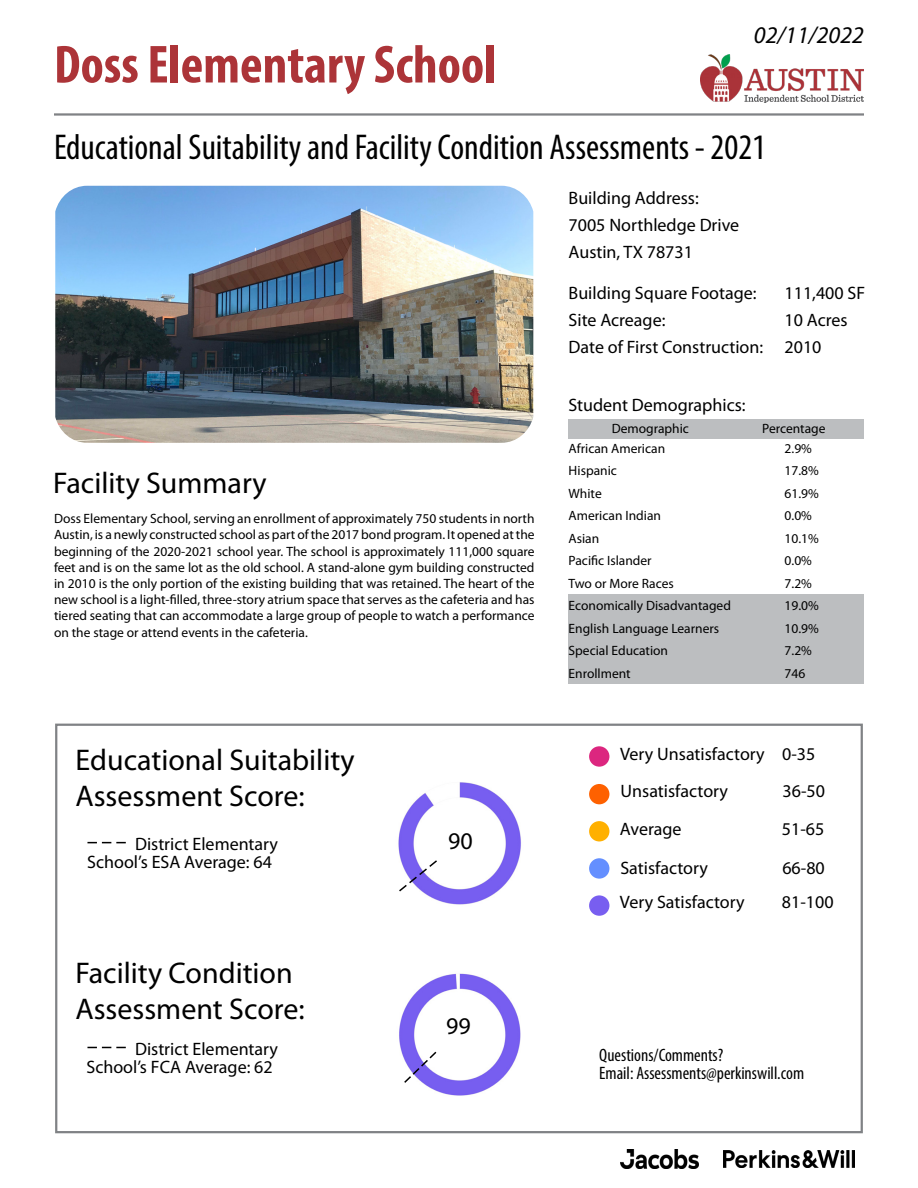
<style>
.page{position:relative;width:918px;height:1188px;background:#fff}
.page>*{position:absolute;margin:0;border:0;box-sizing:border-box;transform-origin:0 0}
.t1{font:700 condensed 54px "Myriad Pro";color:#ac3438}
.t2{font:condensed 36px "Myriad Pro";color:#000}
.t3{font:30px/36px "Myriad Pro";color:#000}
.t4{font:italic 24px "Myriad Pro";color:#000}
.t5{font:24px "Myriad Pro";color:#000}
.t6{font:18px/27px "Myriad Pro";color:#000}
.t7{font:condensed 18px/18px "Myriad Pro";color:#000}
.t8{font:13.5px/16.2px "Myriad Pro";color:#000;text-align:justify}
</style>
<div class="page">
<div style="left:568px;top:420px;width:296px;height:19px;background:#bcbec0"></div>
<div style="left:568px;top:594px;width:296px;height:90px;background:#bcbec0"></div>
<img style="left:701px;top:54px;width:162px;height:48px">
<hr style="left:54px;top:113px;width:810px;height:3px;background:#808285">
<img style="left:55px;top:186px;width:478px;height:257px">
<svg style="left:55px;top:723px;width:808px;height:411px"></svg>
<svg style="left:397px;top:859px;width:42px;height:34px"></svg>
<svg style="left:87px;top:842px;width:39px;height:1px"></svg>
<svg style="left:403px;top:1050px;width:35px;height:34px"></svg>
<svg style="left:87px;top:1047px;width:39px;height:1px"></svg>
<div style="left:589px;top:746px;width:20px;height:21px;background:#dc267f;border-radius:50%"></div>
<div style="left:589px;top:784px;width:20px;height:20px;background:#fe6100;border-radius:50%"></div>
<div style="left:589px;top:821px;width:20px;height:20px;background:#ffb000;border-radius:50%"></div>
<div style="left:589px;top:858px;width:20px;height:21px;background:#648fff;border-radius:50%"></div>
<div style="left:589px;top:895px;width:20px;height:21px;background:#785ef0;border-radius:50%"></div>
<img style="left:621px;top:1150px;width:78px;height:19px">
<img style="left:723px;top:1151px;width:131px;height:16px">
<h1 class="t1" style="left:54px;top:31px;width:444px">Doss Elementary School</h1>
<h3 class="t4" style="left:754px;top:20px;width:112px">02/11/2022</h3>
<h2 class="t2" style="left:54px;top:126px;width:714px">Educational Suitability and Facility Condition Assessments - 2021</h2>
<h3 class="t6" style="left:569px;top:184px;width:172px">Building Address:<br>7005 Northledge Drive<br>Austin, TX 78731</h3>
<h3 class="t6" style="left:569px;top:279px;width:190px">Building Square Footage:</h3>
<h3 class="t6" style="left:785px;top:279px;width:82px">111,400 SF</h3>
<h3 class="t6" style="left:569px;top:306px;width:98px">Site Acreage:</h3>
<h3 class="t6" style="left:569px;top:306px;width:280px;text-indent:216px">10 Acres<br>Date of First Construction: 2010</h3>
<h3 class="t6" style="left:568px;top:391px;width:179px">Student Demographics:</h3>
<h3 class="t3" style="left:53px;top:465px;width:215px">Facility Summary</h3>
<p class="t8" style="left:54px;top:510px;width:482px">Doss Elementary School, serving an enrollment of approximately 750 students in north Austin, is a newly constructed school as part of the 2017 bond program. It opened at the beginning of the 2020-2021 school year. The school is approximately 111,000 square feet and is on the same lot as the old school. A stand-alone gym building constructed in 2010 is the only portion of the existing building that was retained. The heart of the new school is a light-filled, three-story atrium space that serves as the cafeteria and has tiered seating that can accommodate a large group of people to watch a performance on the stage or attend events in the cafeteria.</p>
<h3 class="t3" style="left:76px;top:742px;width:281px">Educational Suitability<br>Assessment Score:</h3>
<h3 class="t6" style="left:87px;top:834px;width:192px;line-height:18px;text-indent:48px">District Elementary<br>School’s ESA Average: 64</h3>
<h3 class="t3" style="left:76px;top:954px;width:231px">Facility Condition<br>Assessment Score:</h3>
<h3 class="t6" style="left:86px;top:1039px;width:193px;line-height:18px;text-align:right">District Elementary<br>School’s FCA Average: 62</h3>
<h3 class="t5" style="left:448px;top:826px;width:26px">90</h3>
<h3 class="t5" style="left:446px;top:1011px;width:26px">99</h3>
<p class="t8" style="left:612px;top:421px;width:79px">Demographic</p>
<p class="t8" style="left:762px;top:421px;width:65px">Percentage</p>
<p class="t8" style="left:569px;top:440px;width:98px">African American</p>
<p class="t8" style="left:785px;top:440px;width:29px">2.9%</p>
<p class="t8" style="left:569px;top:463px;width:50px">Hispanic</p>
<p class="t8" style="left:785px;top:463px;width:36px">17.8%</p>
<p class="t8" style="left:569px;top:485px;width:35px">White</p>
<p class="t8" style="left:785px;top:485px;width:36px">61.9%</p>
<p class="t8" style="left:569px;top:508px;width:94px">American Indian</p>
<p class="t8" style="left:785px;top:508px;width:29px">0.0%</p>
<p class="t8" style="left:569px;top:530px;width:32px">Asian</p>
<p class="t8" style="left:785px;top:530px;width:36px">10.1%</p>
<p class="t8" style="left:569px;top:553px;width:85px">Pacific Islander</p>
<p class="t8" style="left:785px;top:553px;width:29px">0.0%</p>
<p class="t8" style="left:569px;top:575px;width:107px">Two or More Races</p>
<p class="t8" style="left:785px;top:575px;width:29px">7.2%</p>
<p class="t8" style="left:569px;top:598px;width:164px">Economically Disadvantaged</p>
<p class="t8" style="left:785px;top:598px;width:36px">19.0%</p>
<p class="t8" style="left:569px;top:620px;width:152px">English Language Learners</p>
<p class="t8" style="left:785px;top:620px;width:36px">10.9%</p>
<p class="t8" style="left:569px;top:643px;width:101px">Special Education</p>
<p class="t8" style="left:785px;top:643px;width:29px">7.2%</p>
<p class="t8" style="left:569px;top:665px;width:64px">Enrollment</p>
<p class="t8" style="left:785px;top:665px;width:22px">746</p>
<h3 class="t6" style="left:620px;top:736px;width:197px;line-height:37px">Very Unsatisfactory 0-35<br>Unsatisfactory</h3>
<h3 class="t6" style="left:783px;top:778px;width:44px">36-50</h3>
<h3 class="t6" style="left:620px;top:815px;width:63px">Average</h3>
<h3 class="t6" style="left:782px;top:815px;width:44px">51-65</h3>
<h3 class="t6" style="left:620px;top:854px;width:89px">Satisfactory</h3>
<h3 class="t6" style="left:782px;top:854px;width:44px">66-80</h3>
<h3 class="t6" style="left:620px;top:888px;width:126px">Very Satisfactory</h3>
<h3 class="t6" style="left:782px;top:888px;width:53px">81-100</h3>
<h3 class="t7" style="left:599px;top:1046px;width:206px">Questions/Comments?<br>Email: Assessments@perkinswill.com</h3>
</div>
